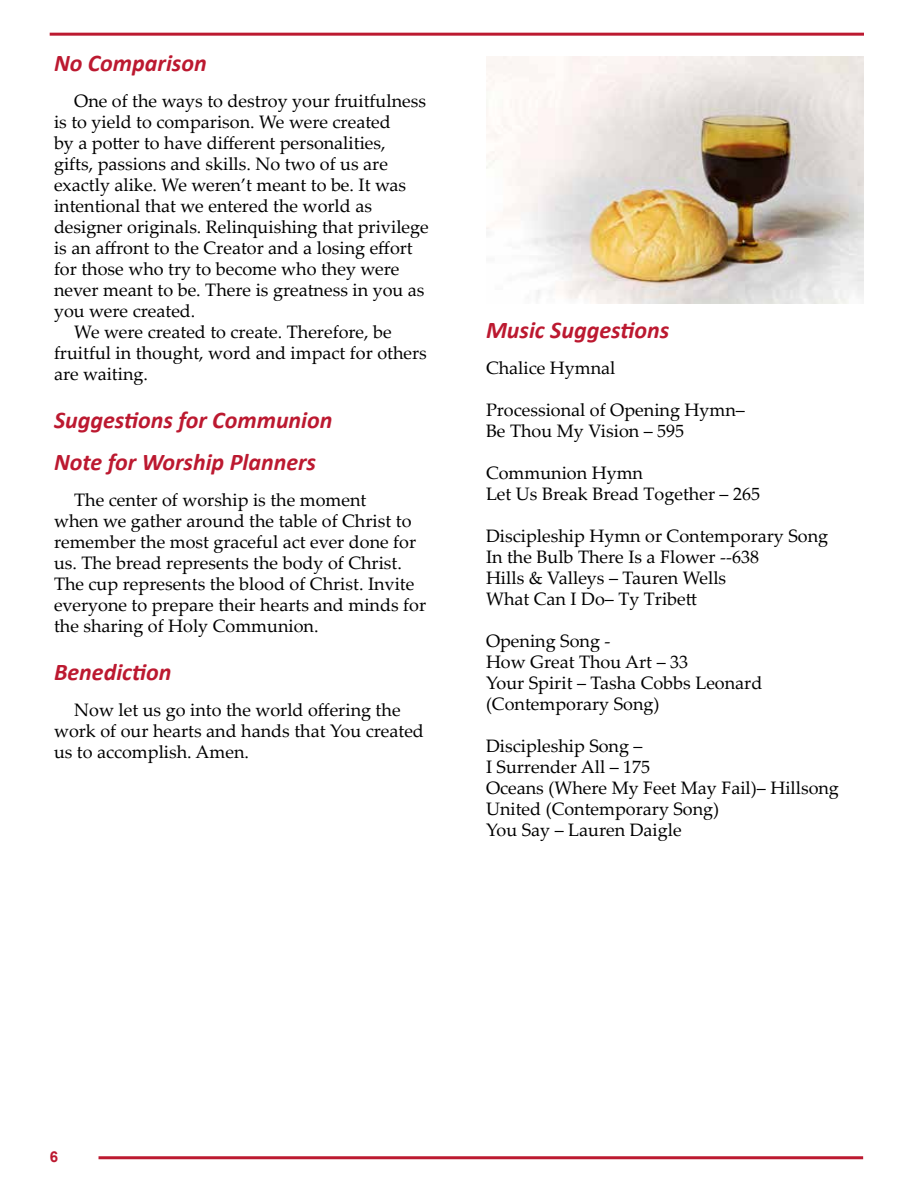
<style>
.page{position:relative;width:918px;height:1188px;background:#fff}
.page>*{position:absolute;margin:0;border:0;box-sizing:border-box;transform-origin:0 0}
.t1{font:italic 700 24px/42px "Calibri";color:#bc1930}
.t2{font:18px/21px "Palatino Linotype";color:#000}
.t3{font:700 15px "Arial";color:#bc1930}
</style>
<div class="page">
<hr style="left:99px;top:1156px;width:764px;height:3px;background:#bc1930">
<hr style="left:50px;top:33px;width:814px;height:3px;background:#bc1930">
<img style="left:487px;top:57px;width:377px;height:246px">
<h1 class="t1" style="left:54px;top:41px;width:154px">No Comparison</h1>
<p class="t2" style="left:74px;top:89px;width:353px">One of the ways to destroy your fruitfulness</p>
<p class="t2" style="left:54px;top:110px;width:338px">is to yield to comparison. We were created</p>
<p class="t2" style="left:54px;top:131px;width:333px">by a potter to have different personalities,</p>
<p class="t2" style="left:54px;top:152px;width:335px">gifts, passions and skills. No two of us are</p>
<p class="t2" style="left:54px;top:173px;width:354px">exactly alike. We weren’t meant to be. It was</p>
<p class="t2" style="left:54px;top:194px;width:319px">intentional that we entered the world as</p>
<p class="t2" style="left:54px;top:215px;width:376px">designer originals. Relinquishing that privilege</p>
<p class="t2" style="left:54px;top:236px;width:360px">is an affront to the Creator and a losing effort</p>
<p class="t2" style="left:54px;top:257px;width:347px">for those who try to become who they were</p>
<p class="t2" style="left:54px;top:278px;width:372px">never meant to be. There is greatness in you as</p>
<p class="t2" style="left:54px;top:299px;width:143px">you were created.</p>
<p class="t2" style="left:74px;top:320px;width:319px">We were created to create. Therefore, be</p>
<p class="t2" style="left:54px;top:341px;width:374px">fruitful in thought, word and impact for others</p>
<p class="t2" style="left:54px;top:362px;width:96px">are waiting.</p>
<h1 class="t1" style="left:54px;top:398px;width:280px">Suggestions for Communion<br>Note for Worship Planners</h1>
<p class="t2" style="left:54px;top:488px;width:374px;text-indent:20px">The center of worship is the moment<br>when we gather around the table of Christ to remember the most graceful act ever done for us. The bread represents the body of Christ.<br>The cup represents the blood of Christ. Invite everyone to prepare their hearts and minds for the sharing of Holy Communion.</p>
<h1 class="t1" style="left:54px;top:650px;width:119px">Benediction</h1>
<p class="t2" style="left:54px;top:698px;width:371px;text-indent:20px">Now let us go into the world offering the work of our hearts and hands that You created us to accomplish. Amen.</p>
<h1 class="t1" style="left:486px;top:308px;width:185px">Music Suggestions</h1>
<p class="t2" style="left:486px;top:356px;width:131px">Chalice Hymnal</p>
<p class="t2" style="left:486px;top:398px;width:260px">Processional of Opening Hymn–<br>Be Thou My Vision – 595</p>
<p class="t2" style="left:486px;top:461px;width:276px">Communion Hymn<br>Let Us Break Bread Together – 265</p>
<p class="t2" style="left:486px;top:524px;width:344px">Discipleship Hymn or Contemporary Song<br>In the Bulb There Is a Flower --638<br>Hills &amp; Valleys – Tauren Wells<br>What Can I Do– Ty Tribett</p>
<p class="t2" style="left:486px;top:629px;width:278px">Opening Song -<br>How Great Thou Art – 33<br>Your Spirit – Tasha Cobbs Leonard (Contemporary Song)</p>
<p class="t2" style="left:486px;top:734px;width:354px">Discipleship Song –<br>I Surrender All – 175<br>Oceans (Where My Feet May Fail)– Hillsong<br>United (Contemporary Song)<br>You Say – Lauren Daigle</p>
<p class="t3" style="left:50px;top:1146px;width:10px">6</p>
</div>
